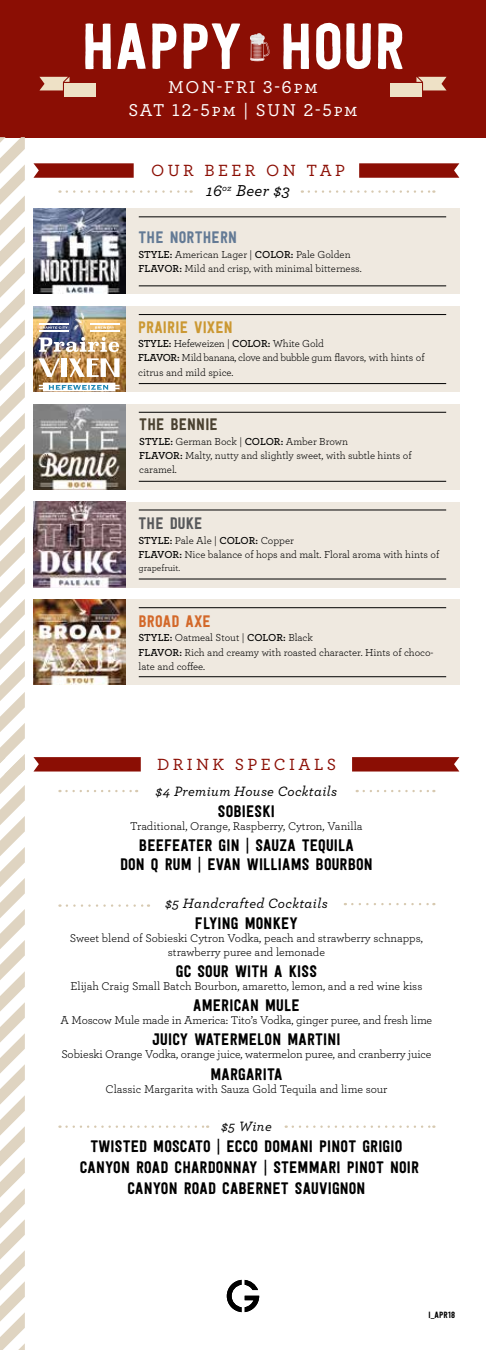
<style>
.page{position:relative;width:486px;height:1350px;background:#fff}
.page>*{position:absolute;margin:0;border:0;box-sizing:border-box;transform-origin:0 0}
.t1{font:64.2px "Festivo LC Basic";letter-spacing:.01em;color:#fff}
.t2{font:500 18px/22.5px "Archer";letter-spacing:.1em;color:#fff;text-align:center}
.t3{font:500 17.1px "Archer";letter-spacing:.2em;color:#8b0e04}
.t4{font:16.5px/21.3px "Festivo LC Basic";letter-spacing:.01em;color:#000;text-align:center}
.t5{font:16.5px "Festivo LC Basic";letter-spacing:.01em;color:#cb9832}
.t6{font:16.5px "Festivo LC Basic";letter-spacing:.01em;color:#637a95}
.t7{font:italic 500 16.5px "Archer";letter-spacing:.025em;color:#000}
.t8{font:16.5px "Festivo LC Basic";letter-spacing:.01em;color:#4a4130}
.t9{font:16.5px "Festivo LC Basic";letter-spacing:.01em;color:#d36829}
.t10{font:16.5px "Festivo LC Basic";letter-spacing:.01em;color:#58595b}
.t11{font:italic 500 14.25px "Archer";letter-spacing:.025em;color:#000}
.t12{font:11.85px/13px "Archer";letter-spacing:-.01em;color:#000;text-align:center}
.t13{font:10.65px/14.2px "Archer";color:#000}
.t14{font:9.45px "Archer";color:#000}
.t15{font:9px "Festivo LC Basic";letter-spacing:.01em;color:#000}
.s1{font-weight:600}
</style>
<div class="page">
<div style="left:0;top:0;width:486px;height:137px;background:#8b0e04"></div>
<svg style="left:0;top:137px;width:25px;height:1213px"></svg>
<svg style="left:227px;top:1280px;width:32px;height:32px"></svg>
<svg style="left:66px;top:790px;width:71px;height:2px"></svg>
<svg style="left:67px;top:904px;width:82px;height:3px"></svg>
<svg style="left:67px;top:1125px;width:141px;height:3px"></svg>
<svg style="left:364px;top:790px;width:70px;height:2px"></svg>
<svg style="left:352px;top:903px;width:82px;height:2px"></svg>
<svg style="left:293px;top:1125px;width:141px;height:3px"></svg>
<svg style="left:33px;top:757px;width:108px;height:15px;background:#921e15"></svg>
<svg style="left:352px;top:757px;width:107px;height:15px;background:#911c13"></svg>
<div style="left:126px;top:502px;width:333px;height:85px;background:#efe9e0"></div>
<img style="left:33px;top:502px;width:93px;height:85px">
<hr style="left:139px;top:510px;width:307px;height:1px;background:#000">
<hr style="left:139px;top:579px;width:307px;height:1px;background:#000">
<div style="left:126px;top:404px;width:333px;height:85px;background:#efe9e0"></div>
<img style="left:33px;top:404px;width:93px;height:85px">
<hr style="left:139px;top:412px;width:307px;height:1px;background:#000">
<hr style="left:139px;top:481px;width:307px;height:1px;background:#000">
<div style="left:126px;top:209px;width:333px;height:85px;background:#efe9e0"></div>
<img style="left:33px;top:209px;width:93px;height:85px">
<hr style="left:139px;top:217px;width:307px;height:1px;background:#000">
<hr style="left:139px;top:286px;width:307px;height:1px;background:#000">
<div style="left:126px;top:600px;width:333px;height:85px;background:#efe9e0"></div>
<img style="left:33px;top:600px;width:93px;height:85px">
<hr style="left:139px;top:607px;width:307px;height:1px;background:#000">
<hr style="left:139px;top:676px;width:307px;height:1px;background:#000">
<div style="left:126px;top:306px;width:333px;height:86px;background:#efe9e0"></div>
<img style="left:33px;top:307px;width:93px;height:85px">
<hr style="left:90px;top:323px;width:30px;height:2px;background:#fff">
<hr style="left:90px;top:330px;width:30px;height:2px;background:#fff">
<svg style="left:39px;top:383px;width:81px;height:8px"></svg>
<svg style="left:38px;top:358px;width:22px;height:19px"></svg>
<div style="left:62px;top:358px;width:5px;height:19px;background:#fff"></div>
<svg style="left:69px;top:358px;width:51px;height:19px"></svg>
<img style="left:39px;top:311px;width:80px;height:41px">
<hr style="left:139px;top:314px;width:307px;height:1px;background:#000">
<hr style="left:139px;top:383px;width:307px;height:1px;background:#000">
<svg style="left:309px;top:190px;width:125px;height:3px"></svg>
<svg style="left:67px;top:190px;width:125px;height:3px"></svg>
<svg style="left:33px;top:163px;width:101px;height:15px;background:#931f15"></svg>
<svg style="left:359px;top:163px;width:100px;height:15px"></svg>
<div style="left:390px;top:83px;width:32px;height:14px;background:#eee1c6"></div>
<svg style="left:416px;top:77px;width:31px;height:13px"></svg>
<div style="left:64px;top:83px;width:32px;height:14px;background:#eee1c6"></div>
<svg style="left:39px;top:77px;width:31px;height:13px"></svg>
<img style="left:250px;top:33px;width:15px;height:6px">
<svg style="left:250px;top:39px;width:20px;height:22px"></svg>
<h1 class="t1" style="left:81px;top:7px;width:325px">HAPPY HOUR</h1>
<h2 class="t2" style="left:128px;top:75px;width:231px">MON-FRI 3-6pm<br>SAT 12-5pm | SUN 2-5pm</h2>
<h3 class="t3" style="left:151px;top:158px;width:196px">OUR BEER ON TAP</h3>
<h3 class="t7" style="left:206px;top:179px;width:85px">16<sup>oz</sup> Beer $3</h3>
<h3 class="t6" style="left:139px;top:228px;width:100px">THE NORTHERN</h3>
<p class="t13" style="left:139px;top:246px;width:225px"><span class="s1">STYLE:</span> American Lager | <span class="s1">COLOR:</span> Pale Golden<br><span class="s1">FLAVOR:</span> Mild and crisp, with minimal bitterness.</p>
<h3 class="t5" style="left:138px;top:317px;width:96px">PRAIRIE VIXEN</h3>
<p class="t13" style="left:138px;top:336px;width:288px"><span class="s1">STYLE:</span> Hefeweizen | <span class="s1">COLOR:</span> White Gold<br><span class="s1">FLAVOR:</span> Mild banana, clove and bubble gum flavors, with hints of citrus and mild spice.</p>
<h3 class="t8" style="left:139px;top:415px;width:80px">THE BENNIE</h3>
<p class="t13" style="left:139px;top:433px;width:274px"><span class="s1">STYLE:</span> German Bock | <span class="s1">COLOR:</span> Amber Brown<br><span class="s1">FLAVOR:</span> Malty, nutty and slightly sweet, with subtle hints of caramel.</p>
<h3 class="t10" style="left:139px;top:514px;width:65px">THE DUKE</h3>
<p class="t13" style="left:139px;top:532px;width:302px"><span class="s1">STYLE:</span> Pale Ale | <span class="s1">COLOR:</span> Copper<br><span class="s1">FLAVOR:</span> Nice balance of hops and malt. Floral aroma with hints of</p>
<p class="t14" style="left:139px;top:561px;width:43px">grapefruit.</p>
<h3 class="t9" style="left:139px;top:611px;width:74px">BROAD AXE</h3>
<p class="t13" style="left:139px;top:630px;width:296px"><span class="s1">STYLE:</span> Oatmeal Stout | <span class="s1">COLOR:</span> Black<br><span class="s1">FLAVOR:</span> Rich and creamy with roasted character. Hints of choco&shy;late and coffee.</p>
<h3 class="t3" style="left:157px;top:752px;width:181px">DRINK SPECIALS</h3>
<h3 class="t11" style="left:156px;top:781px;width:183px">$4 Premium House Cocktails</h3>
<h3 class="t4" style="left:218px;top:800px;width:59px">SOBIESKI</h3>
<p class="t12" style="left:130px;top:819px;width:234px">Traditional, Orange, Raspberry, Cytron, Vanilla</p>
<h3 class="t4" style="left:120px;top:836px;width:254px;line-height:18.9px">BEEFEATER GIN | SAUZA TEQUILA<br>DON Q RUM | EVAN WILLIAMS BOURBON</h3>
<h3 class="t11" style="left:165px;top:893px;width:164px">$5 Handcrafted Cocktails</h3>
<h3 class="t4" style="left:195px;top:913px;width:104px">FLYING MONKEY</h3>
<p class="t12" style="left:70px;top:931px;width:355px">Sweet blend of Sobieski Cytron Vodka, peach and strawberry schnapps, strawberry puree and lemonade</p>
<h3 class="t4" style="left:176px;top:960px;width:143px">GC SOUR WITH A KISS</h3>
<p class="t12" style="left:70px;top:979px;width:353px">Elijah Craig Small Batch Bourbon, amaretto, lemon, and a red wine kiss</p>
<h3 class="t4" style="left:193px;top:994px;width:108px">AMERICAN MULE</h3>
<p class="t12" style="left:61px;top:1013px;width:373px">A Moscow Mule made in America: Tito’s Vodka, ginger puree, and fresh lime</p>
<h3 class="t4" style="left:152px;top:1029px;width:190px">JUICY WATERMELON MARTINI</h3>
<p class="t12" style="left:61px;top:1047px;width:372px">Sobieski Orange Vodka, orange juice, watermelon puree, and cranberry juice</p>
<h3 class="t4" style="left:210px;top:1063px;width:73px">MARGARITA</h3>
<p class="t12" style="left:105px;top:1082px;width:284px">Classic Margarita with Sauza Gold Tequila and lime sour</p>
<h3 class="t11" style="left:221px;top:1115px;width:52px">$5 Wine</h3>
<h3 class="t4" style="left:80px;top:1135px;width:341px">TWISTED MOSCATO | ECCO DOMANI PINOT GRIGIO<br>CANYON ROAD CHARDONNAY | STEMMARI PINOT NOIR<br>CANYON ROAD CABERNET SAUVIGNON</h3>
<p class="t15" style="left:428px;top:1309px;width:28px">I_APR18</p>
</div>
